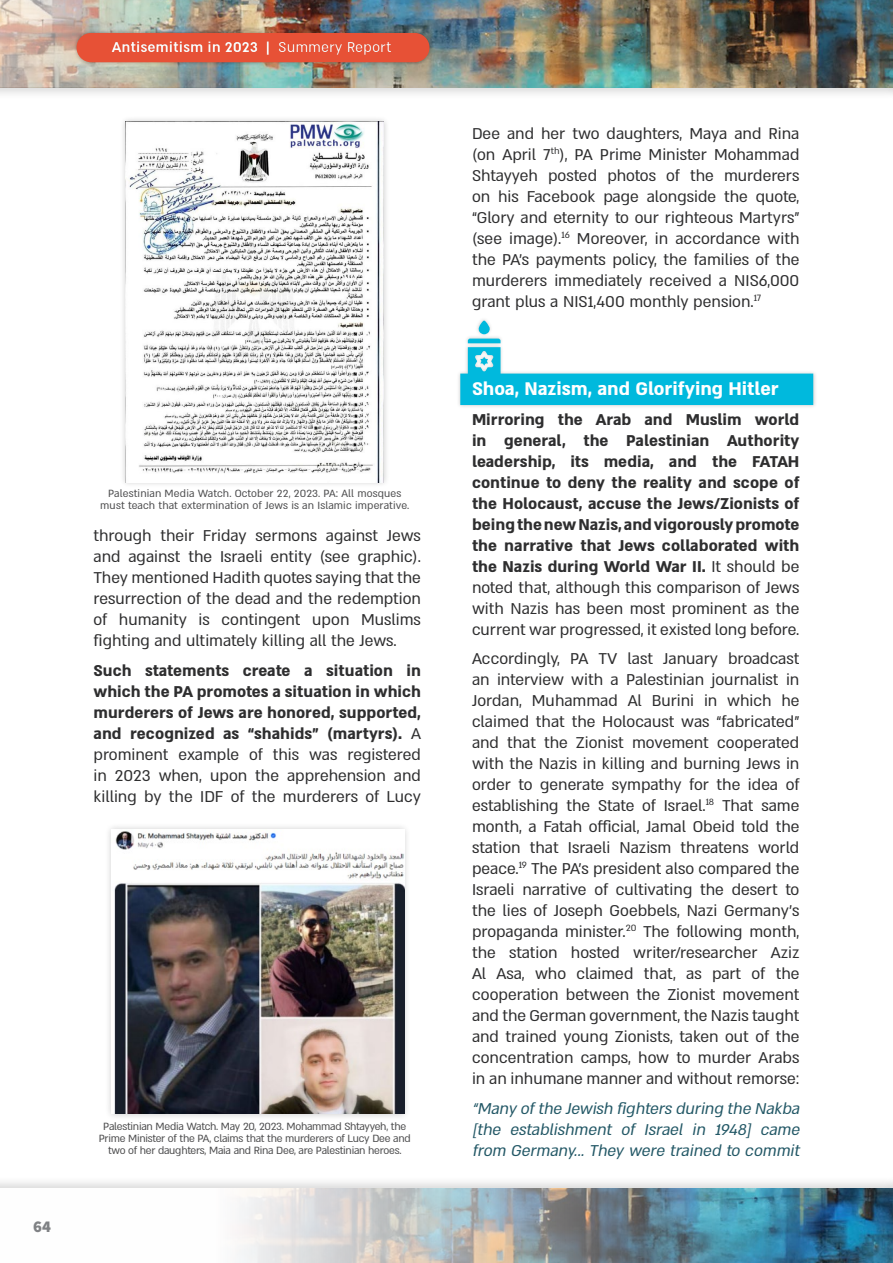
<style>
.page{position:relative;width:893px;height:1263px;background:#fff}
.page>*{position:absolute;margin:0;border:0;box-sizing:border-box;transform-origin:0 0}
.t1{font:700 21px "Almoni Neue DL4.0 AAA";color:#fff}
.t2{font:18px/21px "Almoni Neue DL4.0 AAA";color:#2e2e2f;text-align:justify}
.t3{font:700 18px/21px "Almoni Neue DL4.0 AAA";color:#2e2e2f;text-align:justify}
.t4{font:italic 18px/21px "Almoni Neue DL4.0 AAA";color:#235866;text-align:justify}
.t5{font:700 16.5px "Almoni Neue DL4.0 AAA";color:#fff}
.t6{font:200 16.5px "Assistant";color:#808285}
.t7{font:12px/12px "Almoni Neue DL4.0 AAA";letter-spacing:-.02em;color:#4d4d4e;text-align:center}
.t8{font:12px/12px "Almoni Neue DL4.0 AAA";letter-spacing:.01em;color:#4d4d4e;text-align:center}
.s1{font-weight:500}
.s2{font-weight:400}
</style>
<div class="page">
<div style="left:0;top:0;width:893px;height:100px;background:#000;opacity:.15"></div>
<div style="left:884px;top:0;width:9px;height:100px;background:#000;opacity:.15"></div>
<img style="left:0;top:0;width:893px;height:87px">
<div style="left:0;top:1175px;width:893px;height:88px;background:#000;opacity:.15"></div>
<img style="left:0;top:1188px;width:893px;height:75px">
<div style="left:456px;top:317px;width:361px;height:92px;background:#000;opacity:.2"></div>
<svg style="left:460px;top:320px;width:353px;height:85px"></svg>
<div style="left:472px;top:381px;width:327px;height:14px;background:#00b9dd"></div>
<div style="left:104px;top:822px;width:308px;height:299px;background:#000;opacity:.2"></div>
<img style="left:111px;top:829px;width:293px;height:285px">
<div style="left:120px;top:115px;width:269px;height:373px;background:#f4f4f4"></div>
<img style="left:126px;top:121px;width:258px;height:361px">
<div style="left:73px;top:29px;width:360px;height:37px;background:#000;opacity:.3"></div>
<div style="left:77px;top:33px;width:352px;height:29px;background:#e75136;border-radius:15px"></div>
<div style="left:47px;top:34px;width:409px;height:30px;background:#000;opacity:.1"></div>
<p class="t5" style="left:112px;top:34px;width:281px">Antisemitism in 2023 | <span class="s1">Summery Report</span></p>
<p class="t8" style="left:100px;top:486px;width:310px">Palestinian Media Watch. October 22, 2023. PA: All mosques must teach that extermination of Jews is an Islamic imperative.</p>
<p class="t2" style="left:94px;top:523px;width:329px">through their Friday sermons against Jews and against the Israeli entity (see graphic).<br>They mentioned Hadith quotes saying that the resurrection of the dead and the redemption of humanity is contingent upon Muslims fighting and ultimately killing all the Jews.</p>
<p class="t3" style="left:94px;top:658px;width:329px">Such statements create a situation in which the PA promotes a situation in which murderers of Jews are honored, supported, and recognized as “shahids” (martyrs). <span class="s2">A prominent example of this was registered in 2023 when, upon the apprehension and killing by the IDF of the murderers of Lucy</span></p>
<p class="t6" style="left:33px;top:1215px;width:19px">64</p>
<p class="t7" style="left:99px;top:1119px;width:314px">Palestinian Media Watch. May 20, 2023. Mohammad Shtayyeh, the<br>Prime Minister of the PA, claims that the murderers of Lucy Dee and two of her daughters, Maia and Rina Dee, are Palestinian heroes.</p>
<p class="t2" style="left:472px;top:121px;width:329px">Dee and her two daughters, Maya and Rina (on April 7<sup>th</sup>), PA Prime Minister Mohammad Shtayyeh posted photos of the murderers on his Facebook page alongside the quote, “Glory and eternity to our righteous Martyrs” (see image).<sup>16</sup> Moreover, in accordance with the PA’s payments policy, the families of the murderers immediately received a NIS6,000 grant plus a NIS1,400 monthly pension.<sup>17</sup></p>
<p class="t1" style="left:472px;top:372px;width:308px">Shoa, Nazism, and Glorifying Hitler</p>
<p class="t3" style="left:472px;top:407px;width:329px">Mirroring the Arab and Muslim world in general, the Palestinian Authority leadership, its media, and the FATAH continue to deny the reality and scope of the Holocaust, accuse the Jews/Zionists of being the new Nazis, and vigorously promote the narrative that Jews collaborated with the Nazis during World War II. <span class="s2">It should be noted that, although this comparison of Jews with Nazis has been most prominent as the current war progressed, it existed long before.</span></p>
<p class="t2" style="left:472px;top:646px;width:329px">Accordingly, PA TV last January broadcast an interview with a Palestinian journalist in Jordan, Muhammad Al Burini in which he claimed that the Holocaust was “fabricated” and that the Zionist movement cooperated with the Nazis in killing and burning Jews in order to generate sympathy for the idea of establishing the State of Israel.<sup>18</sup> That same month, a Fatah official, Jamal Obeid told the station that Israeli Nazism threatens world peace.<sup>19</sup> The PA’s president also compared the Israeli narrative of cultivating the desert to the lies of Joseph Goebbels, Nazi Germany’s propaganda minister.<sup>20</sup> The following month, the station hosted writer/researcher Aziz Al Asa, who claimed that, as part of the cooperation between the Zionist movement and the German government, the Nazis taught and trained young Zionists, taken out of the concentration camps, how to murder Arabs in an inhumane manner and without remorse:</p>
<p class="t4" style="left:472px;top:1096px;width:333px">“Many ofthe Jewish fightersduring the Nakba [the establishment of Israel in 1948] came from Germany...They were trained to commit</p>
</div>
